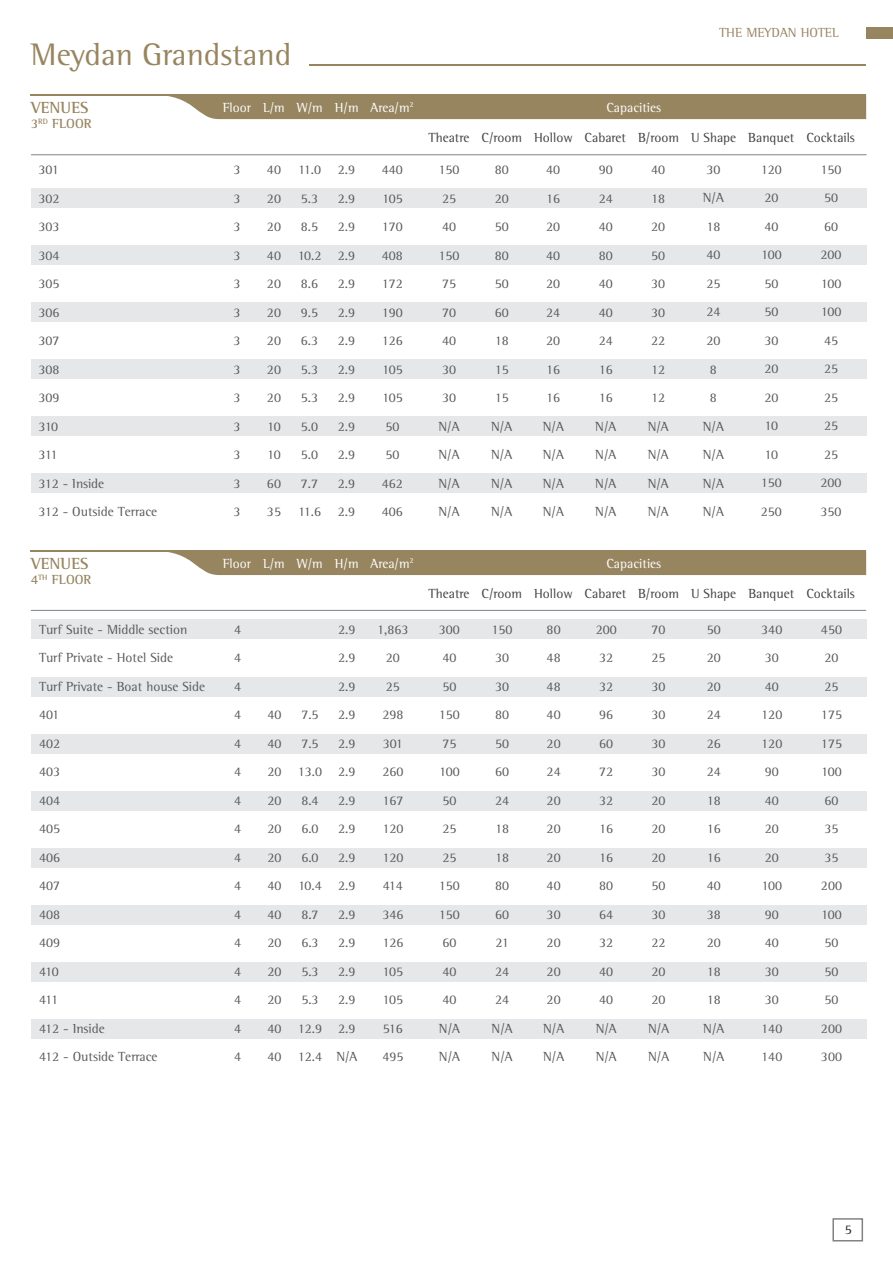
<style>
.page{position:relative;width:893px;height:1263px;background:#fff}
.page>*{position:absolute;margin:0;border:0;box-sizing:border-box;transform-origin:0 0}
.t1{font:31.95px "Rotis Semi Serif Std";color:#978560}
.t2{font:700 16.5px "Rotis Semi Serif Std";color:#978560}
.t3{font:13.5px/28.5px "Rotis Semi Serif Std";color:#58595b}
.t4{font:13.5px "Rotis Semi Serif Std";color:#414042}
.t5{font:13.5px "Rotis Semi Serif Std";color:#fff}
.t6{font:700 13.5px "Rotis Semi Serif Std";color:#978560}
.t7{font:13.5px "Rotis Semi Serif Std";color:#978560}
.t8{font:13.5px "Rotis Semi Serif Std";color:#231f20}
</style>
<div class="page">
<div style="left:31px;top:791px;width:835px;height:19px;background:#e6e7e8"></div>
<div style="left:31px;top:848px;width:835px;height:19px;background:#e6e7e8"></div>
<div style="left:31px;top:905px;width:835px;height:19px;background:#e6e7e8"></div>
<div style="left:31px;top:962px;width:835px;height:19px;background:#e6e7e8"></div>
<div style="left:31px;top:1019px;width:835px;height:19px;background:#e6e7e8"></div>
<div style="left:31px;top:188px;width:835px;height:20px;background:#e6e7e8"></div>
<div style="left:31px;top:245px;width:835px;height:20px;background:#e6e7e8"></div>
<div style="left:31px;top:302px;width:835px;height:20px;background:#e6e7e8"></div>
<div style="left:31px;top:359px;width:835px;height:20px;background:#e6e7e8"></div>
<div style="left:31px;top:416px;width:835px;height:20px;background:#e6e7e8"></div>
<div style="left:31px;top:473px;width:835px;height:20px;background:#e6e7e8"></div>
<div style="left:31px;top:620px;width:836px;height:19px;background:#e6e7e8"></div>
<div style="left:31px;top:677px;width:836px;height:20px;background:#e6e7e8"></div>
<div style="left:31px;top:734px;width:836px;height:20px;background:#e6e7e8"></div>
<div style="left:832px;top:1218px;width:31px;height:23px;border:2px solid #808285"></div>
<div style="left:866px;top:27px;width:27px;height:12px;background:#978560"></div>
<hr style="left:309px;top:64px;width:557px;height:1px;background:#978560">
<div style="left:168px;top:96px;width:698px;height:23px;background:#978560"></div>
<hr style="left:31px;top:95px;width:835px;height:1px;background:#978560">
<hr style="left:31px;top:154px;width:835px;height:1px;background:#808285">
<div style="left:168px;top:552px;width:698px;height:23px;background:#978560"></div>
<hr style="left:31px;top:551px;width:835px;height:1px;background:#978560">
<hr style="left:31px;top:610px;width:835px;height:1px;background:#808285">
<h1 class="t1" style="left:31px;top:35px;width:262px">Meydan Grandstand</h1>
<p class="t5" style="left:223px;top:99px;width:192px">Floor L/m W/m H/m Area/m<sup>2</sup></p>
<p class="t2" style="left:31px;top:97px;width:59px">VENUES</p>
<p class="t6" style="left:31px;top:116px;width:62px">3<sup>RD</sup> FLOOR</p>
<p class="t7" style="left:719px;top:25px;width:121px">THE MEYDAN HOTEL</p>
<p class="t5" style="left:606px;top:99px;width:56px">Capacities</p>
<p class="t4" style="left:428px;top:129px;width:428px">Theatre C/room Hollow Cabaret B/room U Shape Banquet Cocktails</p>
<p class="t3" style="left:233px;top:155px;width:9px;text-align:justify">3<br>3<br>3<br>3<br>3<br>3<br>3<br>3<br>3<br>3<br>3<br>3<br>3</p>
<p class="t3" style="left:298px;top:155px;width:25px">11.0<br>5.3<br>8.5<br>10.2<br>8.6<br>9.5<br>6.3<br>5.3<br>5.3<br>5.0<br>5.0<br>7.7<br>11.6</p>
<p class="t3" style="left:338px;top:155px;width:19px;text-align:justify">2.9<br>2.9<br>2.9<br>2.9<br>2.9<br>2.9<br>2.9<br>2.9<br>2.9<br>2.9<br>2.9<br>2.9<br>2.9</p>
<p class="t3" style="left:382px;top:155px;width:23px">440<br>105<br>170<br>408<br>172<br>190<br>126<br>105<br>105<br>50<br>50<br>462<br>406</p>
<p class="t3" style="left:439px;top:155px;width:23px">150<br>25<br>40<br>150<br>75<br>70<br>40<br>30<br>30<br>N/A<br>N/A<br>N/A<br>N/A</p>
<p class="t3" style="left:491px;top:155px;width:23px">80<br>20<br>50<br>80<br>50<br>60<br>18<br>15<br>15<br>N/A<br>N/A<br>N/A<br>N/A</p>
<p class="t3" style="left:543px;top:155px;width:23px">40<br>16<br>20<br>40<br>20<br>24<br>20<br>16<br>16<br>N/A<br>N/A<br>N/A<br>N/A</p>
<p class="t3" style="left:595px;top:155px;width:23px">90<br>24<br>40<br>80<br>40<br>40<br>24<br>16<br>16<br>N/A<br>N/A<br>N/A<br>N/A</p>
<p class="t3" style="left:648px;top:155px;width:23px">40<br>18<br>20<br>50<br>30<br>30<br>22<br>12<br>12<br>N/A<br>N/A<br>N/A<br>N/A</p>
<p class="t3" style="left:703px;top:155px;width:23px;text-align:center">30<br>N/A<br>18<br>40<br>25<br>24<br>20<br>8<br>8<br>N/A<br>N/A<br>N/A<br>N/A</p>
<p class="t3" style="left:761px;top:155px;width:23px">120<br>20<br>40<br>100<br>50<br>50<br>30<br>20<br>20<br>10<br>10<br>150<br>250</p>
<p class="t3" style="left:821px;top:155px;width:23px">150<br>50<br>60<br>200<br>100<br>100<br>45<br>25<br>25<br>25<br>25<br>200<br>350</p>
<p class="t3" style="left:39px;top:155px;width:120px">301<br>302<br>303<br>304<br>305<br>306<br>307<br>308<br>309<br>310<br>311<br>312 - Inside<br>312 - Outside Terrace</p>
<p class="t3" style="left:267px;top:155px;width:16px;text-align:justify">40<br>20<br>20<br>40<br>20<br>20<br>20<br>20<br>20<br>10<br>10<br>60<br>35</p>
<p class="t2" style="left:31px;top:553px;width:59px">VENUES</p>
<p class="t6" style="left:31px;top:572px;width:62px">4<sup>TH</sup> FLOOR</p>
<p class="t3" style="left:39px;top:615px;width:168px">Turf Suite - Middle section<br>Turf Private - Hotel Side<br>Turf Private - Boat house Side<br>401<br>402<br>403<br>404<br>405<br>406<br>407<br>408<br>409<br>410<br>411<br>412 - Inside<br>412 - Outside Terrace</p>
<p class="t5" style="left:223px;top:555px;width:192px">Floor L/m W/m H/m Area/m<sup>2</sup></p>
<p class="t5" style="left:606px;top:555px;width:56px">Capacities</p>
<p class="t4" style="left:428px;top:585px;width:428px">Theatre C/room Hollow Cabaret B/room U Shape Banquet Cocktails</p>
<p class="t3" style="left:234px;top:615px;width:9px;text-align:justify">4<br>4<br>4<br>4<br>4<br>4<br>4<br>4<br>4<br>4<br>4<br>4<br>4<br>4<br>4<br>4</p>
<p class="t3" style="left:267px;top:700px;width:16px;text-align:justify">40<br>40<br>20<br>20<br>20<br>20<br>40<br>40<br>20<br>20<br>20<br>40<br>40</p>
<p class="t3" style="left:298px;top:700px;width:26px">7.5<br>7.5<br>13.0<br>8.4<br>6.0<br>6.0<br>10.4<br>8.7<br>6.3<br>5.3<br>5.3<br>12.9<br>12.4</p>
<p class="t3" style="left:336px;top:615px;width:23px">2.9<br>2.9<br>2.9<br>2.9<br>2.9<br>2.9<br>2.9<br>2.9<br>2.9<br>2.9<br>2.9<br>2.9<br>2.9<br>2.9<br>2.9<br>N/A</p>
<p class="t3" style="left:377px;top:615px;width:33px;text-align:center">1,863<br>20<br>25<br>298<br>301<br>260<br>167<br>120<br>120<br>414<br>346<br>126<br>105<br>105<br>516<br>495</p>
<p class="t3" style="left:439px;top:615px;width:23px">300<br>40<br>50<br>150<br>75<br>100<br>50<br>25<br>25<br>150<br>150<br>60<br>40<br>40<br>N/A<br>N/A</p>
<p class="t3" style="left:492px;top:615px;width:23px">150<br>30<br>30<br>80<br>50<br>60<br>24<br>18<br>18<br>80<br>60<br>21<br>24<br>24<br>N/A<br>N/A</p>
<p class="t3" style="left:543px;top:615px;width:23px">80<br>48<br>48<br>40<br>20<br>24<br>20<br>20<br>20<br>40<br>30<br>20<br>20<br>20<br>N/A<br>N/A</p>
<p class="t3" style="left:596px;top:615px;width:23px">200<br>32<br>32<br>96<br>60<br>72<br>32<br>16<br>16<br>80<br>64<br>32<br>40<br>40<br>N/A<br>N/A</p>
<p class="t3" style="left:648px;top:615px;width:23px">70<br>25<br>30<br>30<br>30<br>30<br>20<br>20<br>20<br>50<br>30<br>22<br>20<br>20<br>N/A<br>N/A</p>
<p class="t3" style="left:703px;top:615px;width:23px">50<br>20<br>20<br>24<br>26<br>24<br>18<br>16<br>16<br>40<br>38<br>20<br>18<br>18<br>N/A<br>N/A</p>
<p class="t3" style="left:761px;top:615px;width:23px">340<br>30<br>40<br>120<br>120<br>90<br>40<br>20<br>20<br>100<br>90<br>40<br>30<br>30<br>140<br>140</p>
<p class="t3" style="left:821px;top:615px;width:23px">450<br>20<br>25<br>175<br>175<br>100<br>60<br>35<br>35<br>200<br>100<br>50<br>50<br>50<br>200<br>300</p>
<p class="t8" style="left:845px;top:1221px;width:9px">5</p>
</div>
